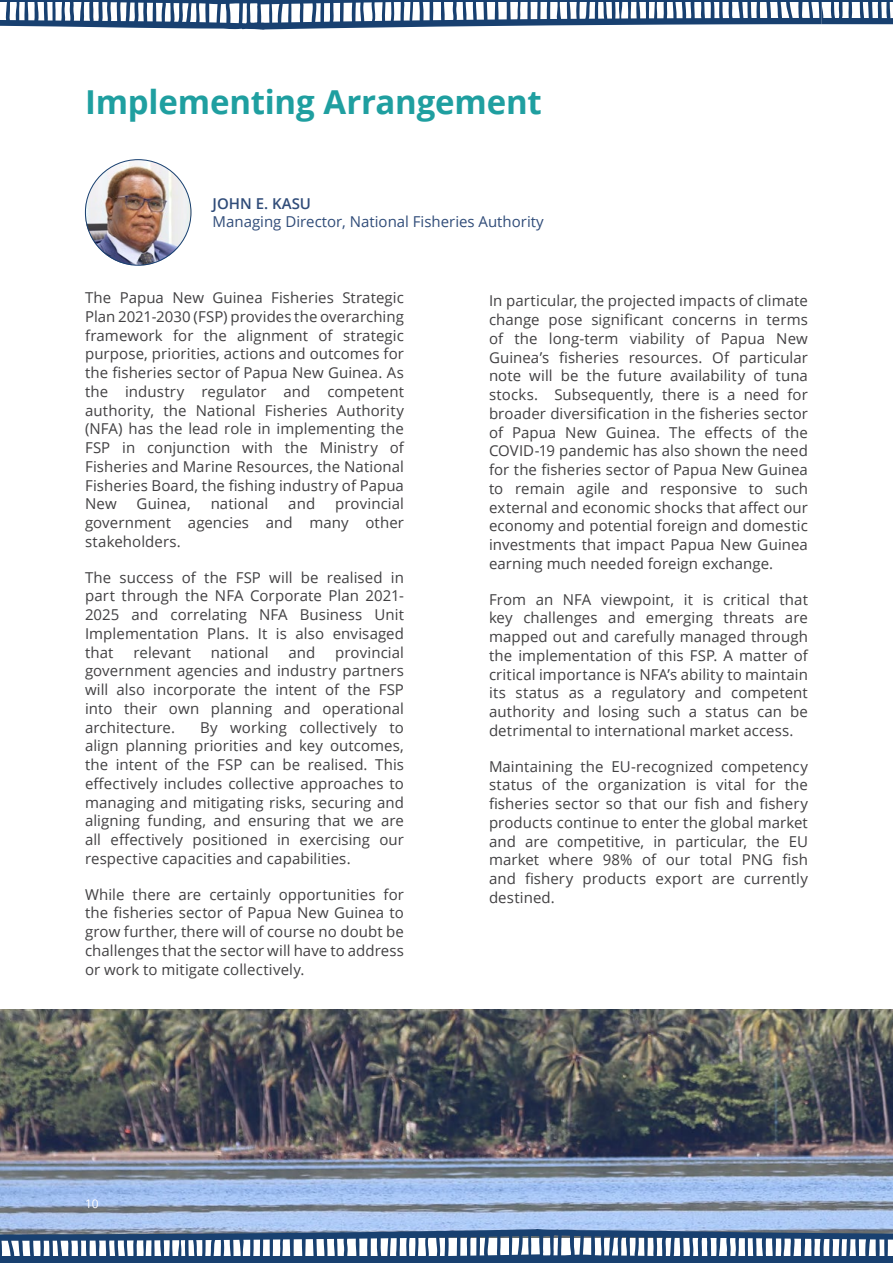
<style>
.page{position:relative;width:893px;height:1263px;background:#fff}
.page>*{position:absolute;margin:0;border:0;box-sizing:border-box;transform-origin:0 0}
.t1{font:700 33px "Open Sans";letter-spacing:-.005em;color:#1f9fa0}
.t2{font:15px/18.8px "Open Sans";letter-spacing:.005em;color:#414042;text-align:justify}
.t3{font:15px "Open Sans";color:#304c79}
.t4{font:600 15px "Open Sans";color:#304c79}
.t5{font:12px "Open Sans";color:#fff}
</style>
<div class="page">
<svg style="left:0;top:0;width:893px;height:30px"></svg>
<img style="left:0;top:1010px;width:893px;height:219px">
<svg style="left:0;top:1229px;width:893px;height:34px"></svg>
<img style="left:85px;top:159px;width:106px;height:107px;border-radius:53px">
<h1 class="t1" style="left:85px;top:78px;width:458px">Implementing Arrangement</h1>
<p class="t4" style="left:213px;top:193px;width:100px">JOHN E. KASU</p>
<p class="t3" style="left:213px;top:211px;width:333px">Managing Director, National Fisheries Authority</p>
<p class="t2" style="left:85px;top:288px;width:320px">The Papua New Guinea Fisheries Strategic Plan 2021-2030 (FSP) provides the overarching framework for the alignment of strategic purpose, priorities, actions and outcomes for the fisheries sector of Papua New Guinea. As the industry regulator and competent authority, the National Fisheries Authority (NFA) has the lead role in implementing the FSP in conjunction with the Ministry of Fisheries and Marine Resources, the National Fisheries Board, the fishing industry of Papua New</p>
<p class="t2" style="left:85px;top:494px;width:320px;text-indent:250px">provincial government agencies and many other stakeholders.</p>
<p class="t2" style="left:85px;top:567px;width:320px">The success of the FSP will be realised in part through the NFA Corporate Plan 2021- 2025 and correlating NFA Business Unit Implementation Plans. It is also envisaged that</p>
<p class="t2" style="left:137px;top:494px;width:56px">Guinea,</p>
<p class="t2" style="left:211px;top:494px;width:59px">national</p>
<p class="t2" style="left:288px;top:494px;width:28px">and</p>
<p class="t2" style="left:85px;top:642px;width:320px;text-indent:250px">provincial government agencies and industry partners will also incorporate the intent of the FSP into their own planning and operational architecture.</p>
<p class="t2" style="left:133px;top:642px;width:59px">relevant</p>
<p class="t2" style="left:211px;top:642px;width:59px">national</p>
<p class="t2" style="left:288px;top:642px;width:28px">and</p>
<p class="t2" style="left:85px;top:717px;width:320px;text-indent:115px">By working collectively to align planning priorities and key outcomes, the intent of the FSP can be realised. This effectively includes collective approaches to managing and mitigating risks, securing and aligning funding, and ensuring that we are all effectively positioned in exercising our respective capacities and capabilities.</p>
<p class="t2" style="left:85px;top:884px;width:320px">While there are certainly opportunities for the fisheries sector of Papua New Guinea to grow further, there will of course no doubt be challenges that the sector will have to address or work to mitigate collectively.</p>
<p class="t2" style="left:489px;top:291px;width:320px">In particular, the projected impacts of climate change pose significant concerns in terms of the long-term viability of Papua New Guinea’s fisheries resources. Of particular note will be the future availability of tuna stocks. Subsequently, there is a need for broader diversification in the fisheries sector of Papua New Guinea. The effects of the COVID-19 pandemic has also shown the need for the fisheries sector of Papua New Guinea to remain agile and responsive to such external and economic shocks that affect our economy and potential foreign and domestic investments that impact Papua New Guinea earning much needed foreign exchange.</p>
<p class="t2" style="left:489px;top:589px;width:320px">From an NFA viewpoint, it is critical that key challenges and emerging threats are mapped out and carefully managed through the implementation of this FSP. A matter of critical importance is NFA’s ability to maintain its status as a regulatory and competent authority and losing such a status can be detrimental to international market access.</p>
<p class="t2" style="left:489px;top:756px;width:320px">Maintaining the EU-recognized competency status of the organization is vital for the fisheries sector so that our fish and fishery products continue to enter the global market and are competitive, in particular, the EU market where 98% of our total PNG fish and fishery products export are currently destined.</p>
<p class="t5" style="left:85px;top:1196px;width:15px">10</p>
</div>
